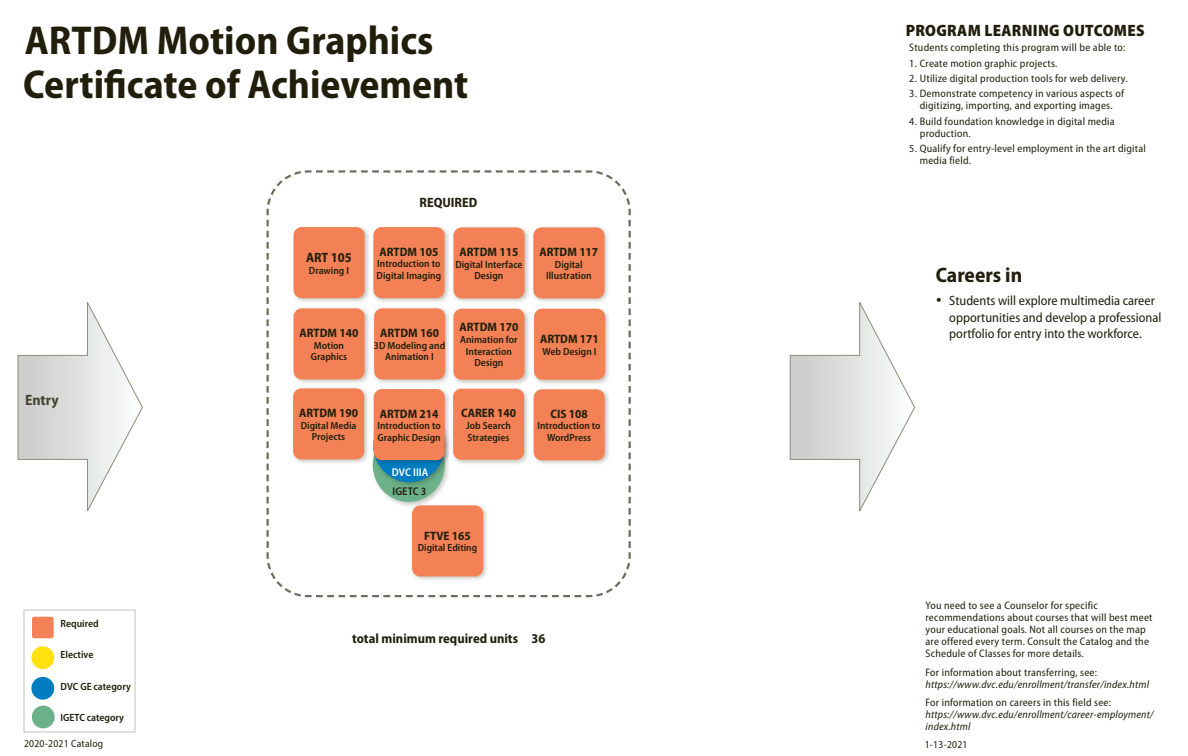
<style>
.page{position:relative;width:1188px;height:756px;background:#fff}
.page>*{position:absolute;margin:0;border:0;box-sizing:border-box;transform-origin:0 0}
.h1_title{font:700 semi-condensed 40.5px/43.5px "Myriad Pro";color:#211f0c}
.t1{font:700 semi-condensed 21px "Myriad Pro";color:#211f0c}
.Intended_Learning_Ou{font:900 semi-condensed 16.5px "Myriad Pro";letter-spacing:.02em;color:#211f0c}
.t2{font:700 semi-condensed 15px "Myriad Pro";color:#464431}
.t3{font:semi-condensed 13.5px/16.5px "Myriad Pro";color:#211f0c}
.secondary_subhead{font:700 semi-condensed 13.5px "Myriad Pro";color:#211f0c}
.Area_text{font:700 semi-condensed 13.5px "Myriad Pro";color:#211f0c}
.First_Level{font:700 semi-condensed 12.23px "Myriad Pro";color:#211f0c}
.Area_text-2{font:600 semi-condensed 11.25px "Myriad Pro";color:#fff}
.Area_text-3{font:600 semi-condensed 11.25px "Myriad Pro";color:#211f0c}
.Outcomes_listings{font:semi-condensed 10.88px/12px "Myriad Pro";letter-spacing:.02em;color:#211f0c}
.Outcomes_listings-2{font:italic semi-condensed 10.88px/12px "Myriad Pro";letter-spacing:.02em;color:#211f0c}
.Area_text-4{font:600 semi-condensed 10.5px "Myriad Pro";color:#211f0c}
.Outcomes_listings-3{font:semi-condensed 10.5px "Myriad Pro";letter-spacing:.02em;color:#211f0c}
.Second_Level{font:600 semi-condensed 10.35px/11.7px "Myriad Pro";color:#211f0c;text-align:center}
.s1{font-style:normal}
</style>
<div class="page">
<svg style="left:266px;top:170px;width:365px;height:428px"></svg>
<svg style="left:790px;top:302px;width:125px;height:209px"></svg>
<svg style="left:17px;top:302px;width:126px;height:209px"></svg>
<div style="left:291px;top:306px;width:79px;height:79px;background:#211f0c;opacity:.25"></div>
<div style="left:294px;top:308px;width:71px;height:71px;background:#f48155;border-radius:8px"></div>
<div style="left:24px;top:610px;width:111px;height:122px;border:1px solid #c1c1b8"></div>
<div style="left:32px;top:617px;width:22px;height:21px;background:#f48155;border-radius:2px"></div>
<div style="left:31px;top:646px;width:23px;height:23px;background:#ffe110;border-radius:50%"></div>
<div style="left:31px;top:677px;width:23px;height:23px;background:#007cc1;border-radius:50%"></div>
<div style="left:32px;top:706px;width:23px;height:22px;background:#6bb189;border-radius:50%"></div>
<div style="left:370px;top:426px;width:81px;height:82px;background:#211f0c;opacity:.25"></div>
<div style="left:373px;top:428px;width:72px;height:74px;background:#6bb189;border-radius:50%"></div>
<div style="left:371px;top:406px;width:80px;height:82px;background:#211f0c;opacity:.25"></div>
<div style="left:373px;top:408px;width:72px;height:74px;background:#007cc1;border-radius:50%"></div>
<div style="left:291px;top:225px;width:79px;height:79px;background:#211f0c;opacity:.25"></div>
<div style="left:294px;top:227px;width:71px;height:71px;background:#f48155;border-radius:8px"></div>
<div style="left:371px;top:225px;width:79px;height:79px;background:#211f0c;opacity:.25"></div>
<div style="left:373px;top:227px;width:72px;height:71px;background:#f48155;border-radius:8px"></div>
<div style="left:372px;top:306px;width:79px;height:79px;background:#211f0c;opacity:.25"></div>
<div style="left:374px;top:308px;width:71px;height:71px;background:#f48155;border-radius:8px"></div>
<div style="left:291px;top:386px;width:79px;height:79px;background:#211f0c;opacity:.25"></div>
<div style="left:293px;top:388px;width:71px;height:71px;background:#f48155;border-radius:8px"></div>
<div style="left:371px;top:387px;width:80px;height:79px;background:#211f0c;opacity:.25"></div>
<div style="left:374px;top:389px;width:71px;height:71px;background:#f48155;border-radius:8px"></div>
<div style="left:410px;top:503px;width:79px;height:79px;background:#211f0c;opacity:.25"></div>
<div style="left:412px;top:505px;width:71px;height:71px;background:#f48155;border-radius:8px"></div>
<div style="left:451px;top:306px;width:79px;height:80px;background:#211f0c;opacity:.25"></div>
<div style="left:453px;top:309px;width:72px;height:71px;background:#f48155;border-radius:8px"></div>
<div style="left:451px;top:225px;width:79px;height:79px;background:#211f0c;opacity:.25"></div>
<div style="left:453px;top:227px;width:72px;height:72px;background:#f48155;border-radius:8px"></div>
<div style="left:531px;top:225px;width:79px;height:79px;background:#211f0c;opacity:.25"></div>
<div style="left:533px;top:227px;width:71px;height:72px;background:#f48155;border-radius:8px"></div>
<div style="left:532px;top:306px;width:79px;height:80px;background:#211f0c;opacity:.25"></div>
<div style="left:534px;top:309px;width:71px;height:71px;background:#f48155;border-radius:8px"></div>
<div style="left:451px;top:386px;width:79px;height:80px;background:#211f0c;opacity:.25"></div>
<div style="left:453px;top:389px;width:71px;height:71px;background:#f48155;border-radius:8px"></div>
<div style="left:531px;top:387px;width:80px;height:79px;background:#211f0c;opacity:.25"></div>
<div style="left:534px;top:389px;width:71px;height:71px;background:#f48155;border-radius:8px"></div>
<p class="h1_title" style="left:23px;top:17px;width:447px">ARTDM Motion Graphics<br>Certificate of Achievement</p>
<p class="Intended_Learning_Ou" style="left:906px;top:20px;width:241px">PROGRAM LEARNING OUTCOMES</p>
<p class="Outcomes_listings" style="left:909px;top:42px;width:218px">Students completing this program will be able to:</p>
<p class="Outcomes_listings" style="left:909px;top:57px;width:149px">1. Create motion graphic projects.</p>
<p class="Outcomes_listings" style="left:909px;top:72px;width:220px">2. Utilize digital production tools for web delivery.</p>
<p class="Outcomes_listings" style="left:909px;top:88px;width:216px;text-align:center">3. Demonstrate competency in various aspects of digitizing, importing, and exporting images.</p>
<p class="Outcomes_listings" style="left:920px;top:115px;width:196px;text-indent:-10px">4. Build foundation knowledge in digital media production.</p>
<p class="Outcomes_listings" style="left:920px;top:142px;width:228px;text-indent:-10px">5. Qualify for entry-level employment in the art digital media field.</p>
<p class="t2" style="left:25px;top:391px;width:35px">Entry</p>
<p class="Area_text-4" style="left:61px;top:617px;width:40px">Required</p>
<p class="Area_text-4" style="left:61px;top:648px;width:34px">Elective</p>
<p class="Area_text-4" style="left:61px;top:680px;width:72px">DVC GE category</p>
<p class="Area_text-4" style="left:61px;top:711px;width:65px">IGETC category</p>
<p class="secondary_subhead" style="left:306px;top:249px;width:47px">ART 105</p>
<p class="Second_Level" style="left:309px;top:264px;width:42px">Drawing I</p>
<p class="Area_text" style="left:420px;top:193px;width:59px">REQUIRED</p>
<p class="First_Level" style="left:379px;top:244px;width:60px">ARTDM 105</p>
<p class="Second_Level" style="left:377px;top:258px;width:66px;text-align:left">Introduction to<br>Digital Imaging</p>
<p class="First_Level" style="left:459px;top:244px;width:60px">ARTDM 115</p>
<p class="Second_Level" style="left:455px;top:258px;width:69px">Digital Interface<br>Design</p>
<p class="First_Level" style="left:539px;top:244px;width:60px">ARTDM 117</p>
<p class="Second_Level" style="left:546px;top:258px;width:47px">Digital<br>Illustration</p>
<p class="First_Level" style="left:300px;top:325px;width:60px">ARTDM 140</p>
<p class="Second_Level" style="left:311px;top:339px;width:38px">Motion<br>Graphics</p>
<p class="First_Level" style="left:299px;top:405px;width:60px">ARTDM 190</p>
<p class="Second_Level" style="left:301px;top:419px;width:57px">Digital Media<br>Projects</p>
<p class="First_Level" style="left:380px;top:325px;width:60px">ARTDM 160</p>
<p class="Second_Level" style="left:374px;top:339px;width:73px">3D Modeling and<br>Animation I</p>
<p class="First_Level" style="left:459px;top:319px;width:60px">ARTDM 170</p>
<p class="Second_Level" style="left:460px;top:333px;width:59px">Animation for<br>Interaction<br>Design</p>
<p class="First_Level" style="left:380px;top:406px;width:60px">ARTDM 214</p>
<p class="Second_Level" style="left:378px;top:420px;width:65px;text-align:left">Introduction to<br>Graphic Design</p>
<p class="Area_text-2" style="left:392px;top:465px;width:38px">DVC IIIA</p>
<p class="Area_text-3" style="left:393px;top:484px;width:35px">IGETC 3</p>
<p class="First_Level" style="left:461px;top:405px;width:56px">CARER 140</p>
<p class="Second_Level" style="left:466px;top:419px;width:46px;text-align:left">Job Search<br>Strategies</p>
<p class="First_Level" style="left:424px;top:528px;width:48px">FTVE 165</p>
<p class="Second_Level" style="left:418px;top:542px;width:61px">Digital Editing</p>
<p class="First_Level" style="left:540px;top:331px;width:60px">ARTDM 171</p>
<p class="Second_Level" style="left:542px;top:345px;width:56px">Web Design I</p>
<p class="First_Level" style="left:550px;top:406px;width:39px">CIS 108</p>
<p class="Second_Level" style="left:537px;top:420px;width:65px">Introduction to<br>WordPress</p>
<p class="secondary_subhead" style="left:352px;top:630px;width:195px">total minimum required units 36</p>
<p class="t1" style="left:936px;top:261px;width:88px">Careers in</p>
<p class="t3" style="left:949px;top:292px;width:214px;text-indent:-14px">• Students will explore multimedia career opportunities and develop a professional portfolio for entry into the workforce.</p>
<p class="Outcomes_listings" style="left:926px;top:599px;width:229px">You need to see a Counselor for specific recommendations about courses that will best meet your educational goals. Not all courses on the map are offered every term. Consult the Catalog and the Schedule of Classes for more details.</p>
<p class="Outcomes_listings-2" style="left:926px;top:666px;width:225px"><span class="s1">For information about transferring, see: </span>https://www.dvc.edu/enrollment/transfer/index.html</p>
<p class="Outcomes_listings-2" style="left:926px;top:697px;width:230px"><span class="s1">For information on careers in this field see: </span>https://www.dvc.edu/enrollment/career-employment/ index.html</p>
<p class="Outcomes_listings-3" style="left:24px;top:737px;width:81px">2020-2021 Catalog</p>
<p class="Outcomes_listings-3" style="left:925px;top:738px;width:44px">1-13-2021</p>
</div>
